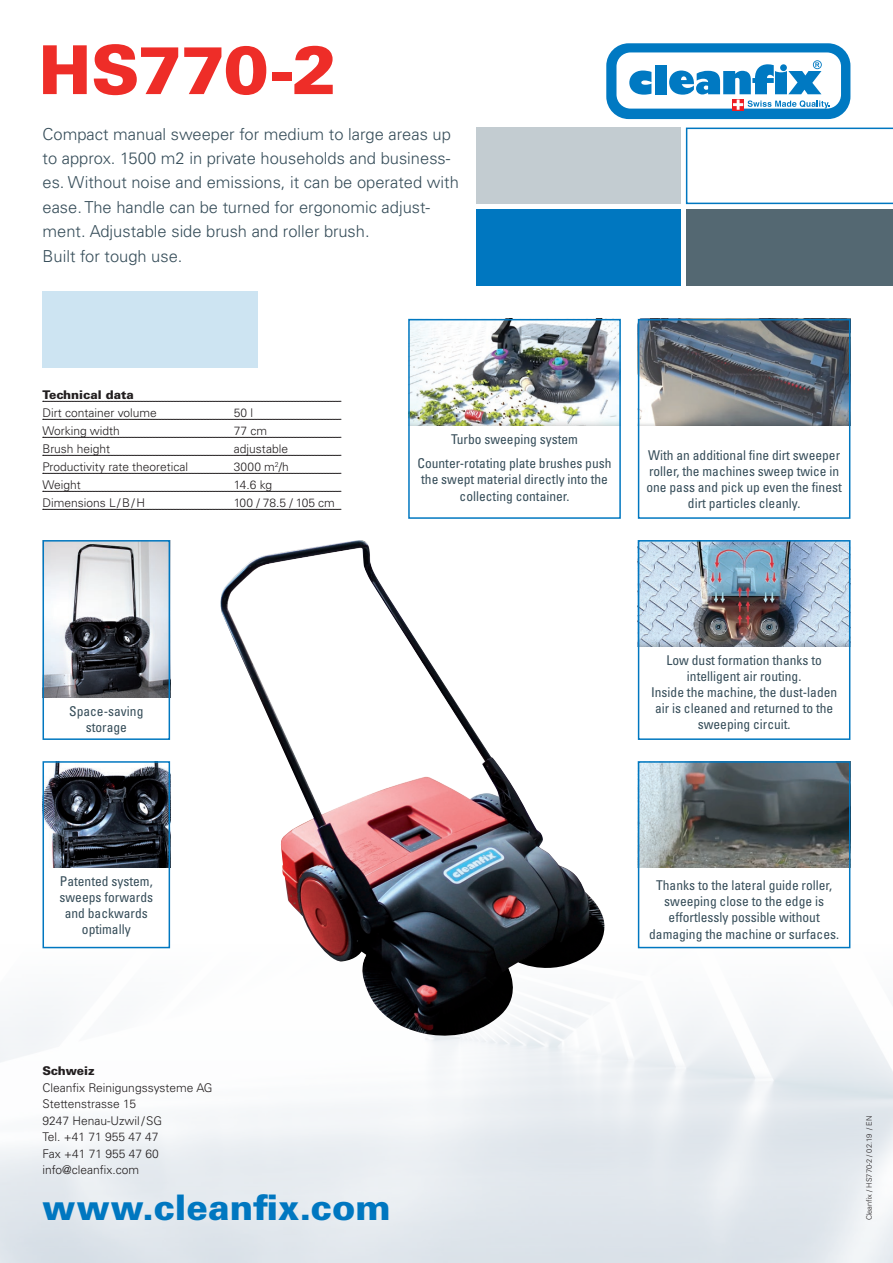
<style>
.page{position:relative;width:893px;height:1263px;background:#fff}
.page>*{position:absolute;margin:0;border:0;box-sizing:border-box;transform-origin:0 0}
.t1{font:900 67.5px "Univers LT Std";letter-spacing:-.025em;color:#ee2d28}
.t2{font:900 35.25px "Univers LT Std";color:#0077c0}
.t3{font:300 16.5px/24.5px "Univers LT Std";color:#364d59}
.t4{font:condensed 13.5px/16.2px "Univers LT Std";color:#364d59;text-align:center}
.t5{font:300 12px/16.5px "Univers LT Std";color:#231f20}
.t6{font:900 12px "Univers LT Std";color:#231f20}
.t7{font:300 7.5px "Univers LT Std";color:#231f20}
</style>
<div class="page">
<img style="left:0;top:763px;width:893px;height:500px">
<div style="left:476px;top:128px;width:204px;height:76px;background:#c3ccd1"></div>
<div style="left:476px;top:210px;width:204px;height:76px;background:#0077c0"></div>
<div style="left:43px;top:292px;width:215px;height:76px;background:#cde4f2"></div>
<svg style="left:606px;top:43px;width:244px;height:76px"></svg>
<div style="left:686px;top:210px;width:207px;height:76px;background:#546872"></div>
<svg style="left:686px;top:128px;width:207px;height:76px"></svg>
<img style="left:46px;top:764px;width:121px;height:103px">
<img style="left:46px;top:543px;width:121px;height:154px">
<img style="left:641px;top:322px;width:206px;height:103px">
<img style="left:641px;top:543px;width:206px;height:103px">
<img style="left:641px;top:764px;width:206px;height:103px">
<img style="left:411px;top:322px;width:207px;height:103px">
<img style="left:220px;top:540px;width:386px;height:497px">
<div style="left:408px;top:319px;width:213px;height:200px;border:2px solid #0077c0"></div>
<div style="left:43px;top:540px;width:127px;height:200px;border:2px solid #0077c0"></div>
<div style="left:43px;top:761px;width:127px;height:187px;border:2px solid #0077c0"></div>
<div style="left:638px;top:319px;width:212px;height:200px;border:2px solid #0077c0"></div>
<div style="left:638px;top:540px;width:212px;height:200px;border:2px solid #0077c0"></div>
<div style="left:638px;top:761px;width:212px;height:187px;border:2px solid #0077c0"></div>
<svg style="left:43px;top:401px;width:298px;height:1px"></svg>
<svg style="left:43px;top:419px;width:298px;height:1px"></svg>
<svg style="left:43px;top:437px;width:298px;height:1px"></svg>
<svg style="left:43px;top:455px;width:298px;height:1px"></svg>
<svg style="left:43px;top:473px;width:298px;height:1px"></svg>
<svg style="left:43px;top:491px;width:298px;height:1px"></svg>
<svg style="left:43px;top:509px;width:298px;height:1px"></svg>
<h1 class="t1" style="left:39px;top:28px;width:300px">HS770-2</h1>
<p class="t3" style="left:43px;top:121px;width:418px">Compact manual sweeper for medium to large areas up to approx. 1500 m2 in private households and business&shy;es. Without noise and emissions, it can be operated with ease. The handle can be turned for ergonomic adjust&shy;ment. Adjustable side brush and roller brush.<br>Built for tough use.</p>
<p class="t6" style="left:43px;top:387px;width:93px">Technical data</p>
<p class="t5" style="left:43px;top:404px;width:116px">Dirt container volume</p>
<p class="t5" style="left:234px;top:404px;width:21px">50 l</p>
<p class="t5" style="left:43px;top:422px;width:79px">Working width</p>
<p class="t5" style="left:234px;top:422px;width:35px">77 cm</p>
<p class="t5" style="left:43px;top:440px;width:69px">Brush height</p>
<p class="t5" style="left:234px;top:440px;width:56px">adjustable</p>
<p class="t5" style="left:43px;top:458px;width:147px">Productivity rate theoretical</p>
<p class="t5" style="left:234px;top:458px;width:56px">3000 m<sup>2</sup>/h</p>
<p class="t5" style="left:43px;top:476px;width:40px">Weight</p>
<p class="t5" style="left:234px;top:476px;width:40px">14.6 kg</p>
<p class="t5" style="left:43px;top:494px;width:104px">Dimensions L/B/H</p>
<p class="t5" style="left:234px;top:494px;width:103px">100 / 78.5 / 105 cm</p>
<p class="t4" style="left:417px;top:426px;width:196px;line-height:24.8px">Turbo sweeping system<br>Counter-rotating plate brushes push</p>
<p class="t4" style="left:421px;top:471px;width:188px">the swept material directly into the collecting container.</p>
<p class="t4" style="left:646px;top:447px;width:197px">With an additional fine dirt sweeper roller, the machines sweep twice in one pass and pick up even the finest dirt particles cleanly.</p>
<p class="t4" style="left:69px;top:703px;width:76px">Space-saving storage</p>
<p class="t4" style="left:60px;top:873px;width:95px">Patented system, sweeps forwards and backwards optimally</p>
<p class="t6" style="left:43px;top:1063px;width:54px">Schweiz</p>
<p class="t5" style="left:43px;top:1079px;width:171px">Cleanfix Reinigungssysteme AG<br>Stettenstrasse 15<br>9247 Henau-Uzwil/SG<br>Tel. +41 71 955 47 47<br>Fax +41 71 955 47 60 info@cleanfix.com</p>
<h2 class="t2" style="left:43px;top:1186px;width:350px">www.cleanfix.com</h2>
<p class="t4" style="left:651px;top:651px;width:188px">Low dust formation thanks to intelligent air routing.<br>Inside the machine, the dust-laden air is cleaned and returned to the sweeping circuit.</p>
<p class="t4" style="left:649px;top:877px;width:191px">Thanks to the lateral guide roller, sweeping close to the edge is effortlessly possible without damaging the machine or surfaces.</p>
<p class="t7" style="left:864px;top:1220px;width:106px;rotate:-90deg">Cleanfix / HS770-2 / 02.19 / EN</p>
</div>
